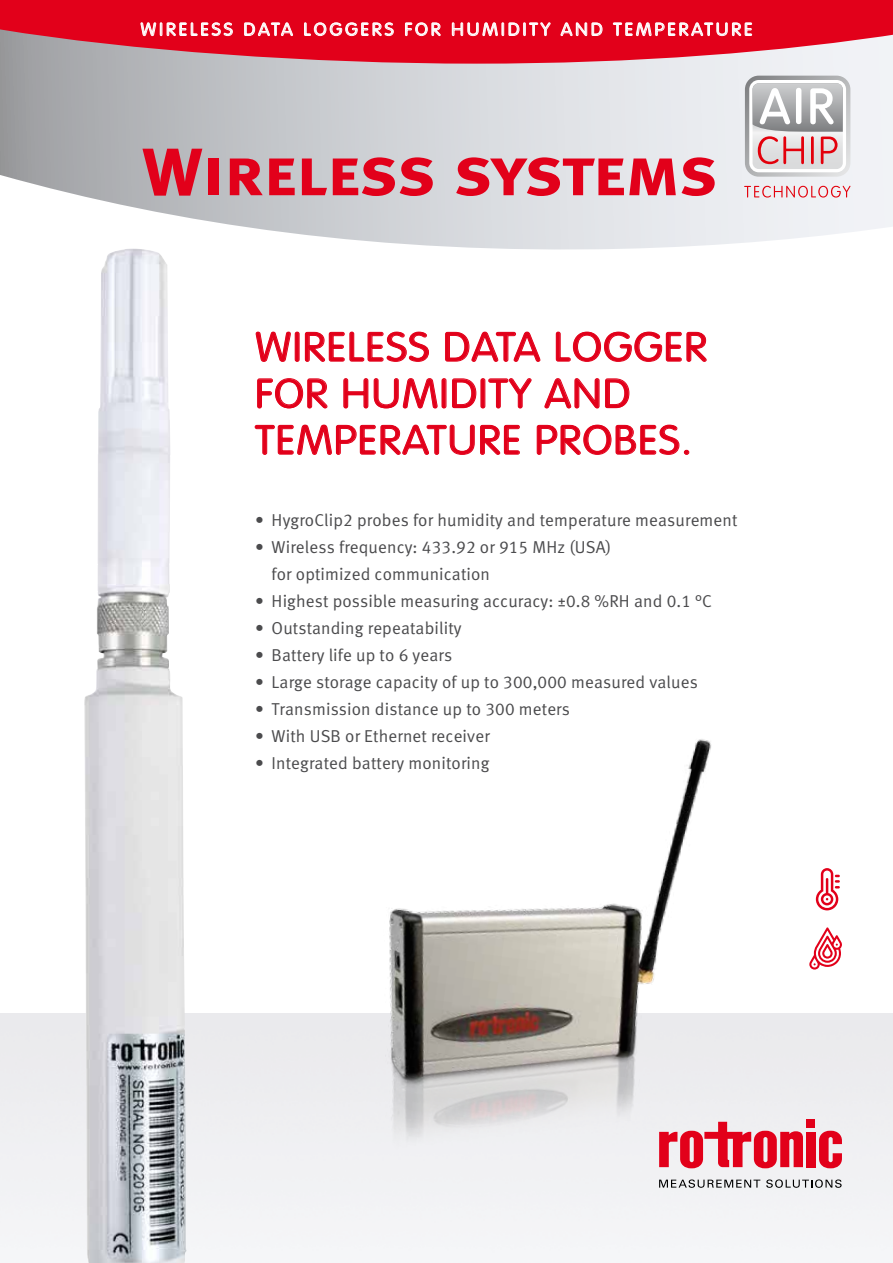
<style>
.page{position:relative;width:893px;height:1263px;background:#fff}
.page>*{position:absolute;margin:0;border:0;box-sizing:border-box;transform-origin:0 0}
.t1{font:66.9px "Meta Bold LF Caps";letter-spacing:-.005em;color:#e2001a;scale:1.08 1}
.t2{font:300 40.5px/46.5px "VAG Rounded LT";letter-spacing:.03em;color:#e2001a;scale:1.08 1}
.t3{font:300 17.4px "VAG Rounded LT";letter-spacing:.16em;color:#fff;scale:1.08 1}
.t4{font:17.25px/27px "Meta Normal LF";letter-spacing:.01em;color:#4b4b4d}
</style>
<div class="page">
<svg style="left:0;top:64px;width:893px;height:186px"></svg>
<svg style="left:0;top:0;width:893px;height:64px;background:#dc293e"></svg>
<div style="left:0;top:1013px;width:893px;height:238px;background:#efeff1"></div>
<svg style="left:744px;top:186px;width:106px;height:12px"></svg>
<svg style="left:745px;top:76px;width:105px;height:101px"></svg>
<img style="left:84px;top:249px;width:103px;height:1014px">
<img style="left:244px;top:739px;width:560px;height:514px">
<svg style="left:140px;top:21px;width:93px;height:20px;background:#e83c50"></svg>
<svg style="left:244px;top:21px;width:49px;height:15px"></svg>
<svg style="left:304px;top:22px;width:90px;height:14px"></svg>
<svg style="left:405px;top:22px;width:36px;height:14px"></svg>
<svg style="left:452px;top:17px;width:99px;height:24px;background:#e72e43"></svg>
<svg style="left:560px;top:21px;width:43px;height:15px"></svg>
<svg style="left:613px;top:17px;width:139px;height:24px;background:#e73246"></svg>
<svg style="left:255px;top:331px;width:36px;height:31px"></svg>
<div style="left:295px;top:332px;width:5px;height:30px;border:1px solid #e2001a;border-radius:2px"></div>
<svg style="left:304px;top:331px;width:125px;height:31px"></svg>
<svg style="left:445px;top:331px;width:96px;height:31px"></svg>
<svg style="left:555px;top:331px;width:152px;height:31px"></svg>
<svg style="left:257px;top:378px;width:71px;height:31px"></svg>
<svg style="left:343px;top:378px;width:95px;height:31px"></svg>
<div style="left:442px;top:378px;width:4px;height:30px;border:1px solid #e2001a;border-radius:2px"></div>
<svg style="left:452px;top:378px;width:25px;height:31px"></svg>
<div style="left:481px;top:378px;width:4px;height:30px;border:1px solid #e2001a;border-radius:2px"></div>
<svg style="left:488px;top:378px;width:44px;height:31px"></svg>
<svg style="left:544px;top:378px;width:86px;height:31px"></svg>
<svg style="left:254px;top:424px;width:266px;height:31px"></svg>
<svg style="left:536px;top:424px;width:153px;height:31px"></svg>
<div style="left:806px;top:1132px;width:9px;height:35px;background:#e2001a"></div>
<svg style="left:819px;top:1131px;width:23px;height:37px"></svg>
<div style="left:806px;top:1119px;width:9px;height:9px;background:#e2001a"></div>
<svg style="left:659px;top:1122px;width:144px;height:46px"></svg>
<svg style="left:659px;top:1179px;width:101px;height:9px"></svg>
<svg style="left:766px;top:1179px;width:76px;height:9px"></svg>
<svg style="left:816px;top:868px;width:24px;height:42px"></svg>
<svg style="left:809px;top:927px;width:33px;height:42px"></svg>
<p class="t3" style="left:141px;top:19px;width:568px">WIRELESS DATA LOGGERS FOR HUMIDITY AND TEMPERATURE</p>
<h1 class="t1" style="left:142px;top:130px;width:534px">Wireless systems</h1>
<h2 class="t2" style="left:255px;top:325px;width:420px">WIRELESS DATA LOGGER<br>FOR HUMIDITY AND<br>TEMPERATURE PROBES.</h2>
<p class="t4" style="left:255px;top:506px;width:484px">• HygroClip2 probes for humidity and temperature measurement</p>
<p class="t4" style="left:272px;top:533px;width:341px;text-indent:-17px">• Wireless frequency: 433.92 or 915 MHz (USA) for optimized communication</p>
<p class="t4" style="left:255px;top:587px;width:458px">• Highest possible measuring accuracy: ±0.8 %RH and 0.1 °C</p>
<p class="t4" style="left:255px;top:614px;width:208px">• Outstanding repeatability</p>
<p class="t4" style="left:255px;top:641px;width:199px">• Battery life up to 6 years</p>
<p class="t4" style="left:255px;top:668px;width:444px">• Large storage capacity of up to 300,000 measured values</p>
<p class="t4" style="left:255px;top:695px;width:316px">• Transmission distance up to 300 meters</p>
<p class="t4" style="left:255px;top:722px;width:236px">• With USB or Ethernet receiver</p>
<p class="t4" style="left:255px;top:749px;width:236px">• Integrated battery monitoring</p>
</div>
